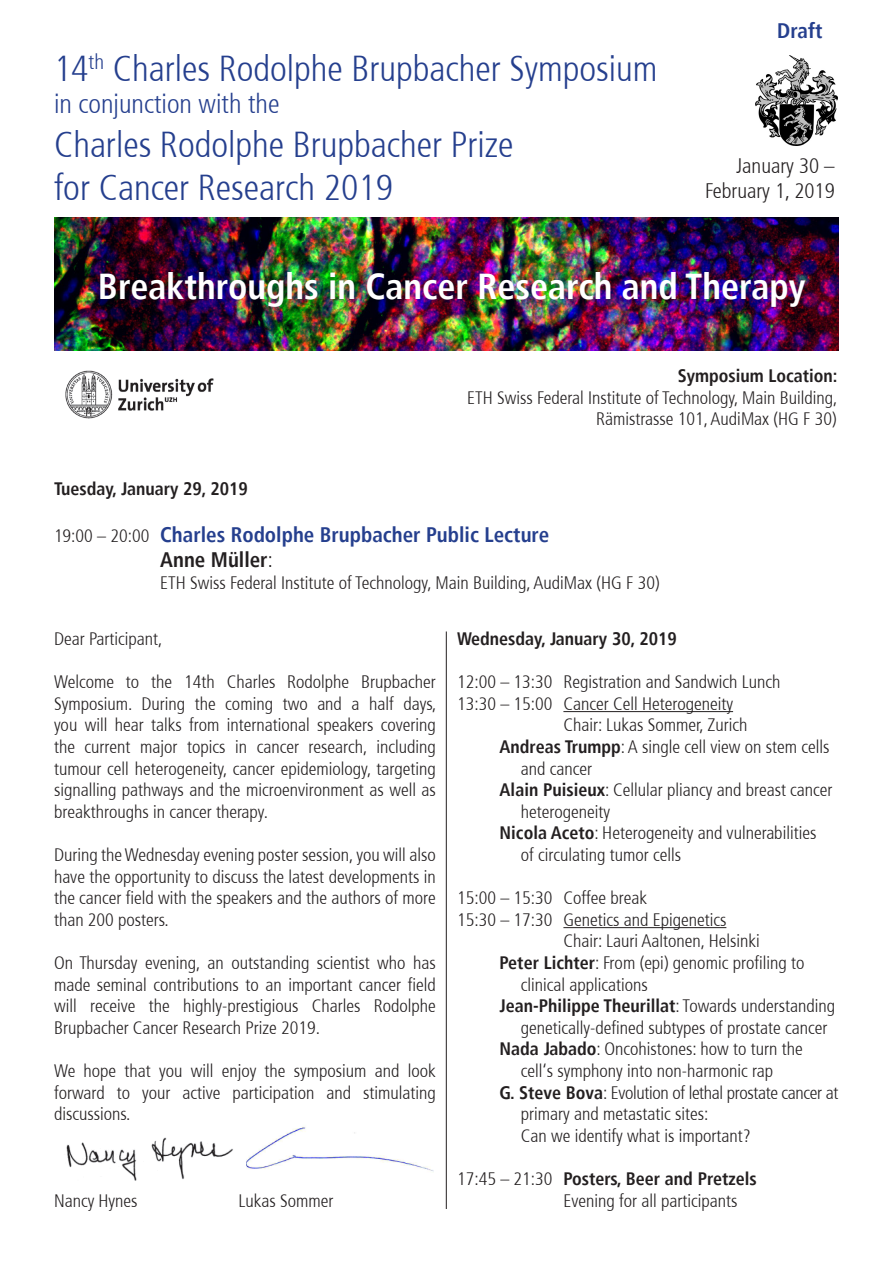
<style>
.page{position:relative;width:893px;height:1263px;background:#fff}
.page>*{position:absolute;margin:0;border:0;box-sizing:border-box;transform-origin:0 0}
.t1{font:300 condensed 36px "Frutiger";color:#253f8e}
.t2{font:700 condensed 36px "Frutiger";color:#fff}
.t3{font:300 condensed 27px "Frutiger";color:#253f8e}
.t4{font:700 condensed 21px "Frutiger";color:#253f8e}
.t5{font:300 condensed 21px "Frutiger";color:#231f20}
.t6{font:700 condensed 21px "Frutiger";color:#231f20}
.t7{font:300 condensed 18px/21.6px "Frutiger";color:#231f20;text-align:justify}
.t8{font:700 condensed 18px "Frutiger";color:#231f20}
.t9{font:300 condensed 18px "Frutiger";letter-spacing:-.02em;color:#231f20}
.s1{font-weight:300;font-size:18px;color:#231f20}
.s2{font-weight:300}
.s3{font-weight:700}
</style>
<div class="page">
<img style="left:756px;top:55px;width:81px;height:91px">
<hr style="left:563px;top:711px;width:170px;height:1px;background:#231f20">
<hr style="left:563px;top:927px;width:163px;height:1px;background:#231f20">
<img style="left:54px;top:218px;width:785px;height:133px">
<img style="left:65px;top:370px;width:149px;height:49px">
<hr style="left:446px;top:631px;width:1px;height:578px;background:#231f20">
<img style="left:66px;top:1137px;width:167px;height:44px">
<img style="left:246px;top:1126px;width:187px;height:45px">
<p class="t1" style="left:54px;top:48px;width:605px">14<sup>th</sup> Charles Rodolphe Brupbacher Symposium</p>
<p class="t3" style="left:54px;top:89px;width:227px">in conjunction with the</p>
<p class="t1" style="left:54px;top:124px;width:461px">Charles Rodolphe Brupbacher Prize</p>
<p class="t1" style="left:54px;top:167px;width:341px">for Cancer Research 2019</p>
<p class="t4" style="left:777px;top:19px;width:47px">Draft</p>
<p class="t5" style="left:736px;top:154px;width:100px">January 30 –</p>
<p class="t5" style="left:705px;top:179px;width:131px">February 1, 2019</p>
<p class="t2" style="left:98px;top:265px;width:709px">Breakthroughs in Cancer Research and Therapy</p>
<p class="t8" style="left:678px;top:365px;width:161px">Symposium Location:</p>
<p class="t7" style="left:467px;top:387px;width:372px">ETH Swiss Federal Institute of Technology, Main Building,</p>
<p class="t7" style="left:596px;top:409px;width:242px">Rämistrasse 101, AudiMax (HG F 30)</p>
<p class="t8" style="left:54px;top:478px;width:195px">Tuesday, January 29, 2019</p>
<p class="t4" style="left:54px;top:522px;width:497px"><span class="s1">19:00 – 20:00</span> Charles Rodolphe Brupbacher Public Lecture</p>
<p class="t6" style="left:160px;top:548px;width:114px">Anne Müller<span class="s2">:</span></p>
<p class="t7" style="left:160px;top:572px;width:501px">ETH Swiss Federal Institute of Technology, Main Building, AudiMax (HG F 30)</p>
<p class="t7" style="left:54px;top:628px;width:110px">Dear Participant,</p>
<p class="t7" style="left:54px;top:671px;width:384px">Welcome to the 14th Charles Rodolphe Brupbacher Symposium. During the coming two and a half days, you will hear talks from international speakers covering the current major topics in cancer research, including tumour cell heterogeneity, cancer epidemiology, targeting signalling pathways and the microenvironment as well as breakthroughs in cancer therapy.</p>
<p class="t7" style="left:54px;top:844px;width:383px">During the Wednesday evening poster session, you will also have the opportunity to discuss the latest developments in the cancer field with the speakers and the authors of more than 200 posters.</p>
<p class="t7" style="left:54px;top:952px;width:383px">On Thursday evening, an outstanding scientist who has made seminal contributions to an important cancer field will receive the highly-prestigious Charles Rodolphe Brupbacher Cancer Research Prize 2019.</p>
<p class="t7" style="left:54px;top:1060px;width:383px">We hope that you will enjoy the symposium and look forward to your active participation and stimulating discussions.</p>
<p class="t7" style="left:54px;top:1190px;width:85px">Nancy Hynes</p>
<p class="t7" style="left:238px;top:1190px;width:97px">Lukas Sommer</p>
<p class="t8" style="left:457px;top:628px;width:221px">Wednesday, January 30, 2019</p>
<p class="t7" style="left:457px;top:671px;width:325px">12:00 – 13:30 Registration and Sandwich Lunch</p>
<p class="t7" style="left:457px;top:693px;width:277px">13:30 – 15:00 Cancer Cell Heterogeneity</p>
<p class="t7" style="left:563px;top:715px;width:185px">Chair: Lukas Sommer, Zurich</p>
<p class="t7" style="left:521px;top:736px;width:310px;text-indent:-21px"><span class="s3">Andreas Trumpp</span>: A single cell view on stem cells and cancer</p>
<p class="t7" style="left:500px;top:779px;width:334px"><span class="s3">Alain Puisieux</span>: Cellular pliancy and breast cancer</p>
<p class="t7" style="left:521px;top:801px;width:91px">heterogeneity</p>
<p class="t7" style="left:500px;top:823px;width:318px"><span class="s3">Nicola Aceto</span>: Heterogeneity and vulnerabilities</p>
<p class="t7" style="left:521px;top:844px;width:162px">of circulating tumor cells</p>
<p class="t7" style="left:457px;top:887px;width:191px">15:00 – 15:30 Coffee break</p>
<p class="t7" style="left:457px;top:909px;width:271px">15:30 – 17:30 Genetics and Epigenetics</p>
<p class="t7" style="left:563px;top:931px;width:198px">Chair: Lauri Aaltonen, Helsinki</p>
<p class="t7" style="left:521px;top:952px;width:285px;text-indent:-21px"><span class="s3">Peter Lichter</span>: From (epi) genomic profiling to clinical applications</p>
<p class="t8" style="left:500px;top:995px;width:337px">Jean-Philippe Theurillat<span class="s2">: Towards understanding</span></p>
<p class="t7" style="left:521px;top:1017px;width:308px">genetically-defined subtypes of prostate cancer</p>
<p class="t7" style="left:500px;top:1039px;width:305px"><span class="s3">Nada Jabado</span>: Oncohistones: how to turn the</p>
<p class="t7" style="left:521px;top:1060px;width:254px">cell‘s symphony into non-harmonic rap</p>
<p class="t9" style="left:500px;top:1082px;width:340px"><span class="s3">G. Steve Bova</span>: Evolution of lethal prostate cancer at</p>
<p class="t7" style="left:521px;top:1103px;width:189px">primary and metastatic sites:</p>
<p class="t7" style="left:521px;top:1125px;width:231px">Can we identify what is important?</p>
<p class="t8" style="left:457px;top:1168px;width:301px"><span class="s2">17:45 – 21:30</span> Posters, Beer and Pretzels</p>
<p class="t7" style="left:563px;top:1190px;width:175px">Evening for all participants</p>
</div>
